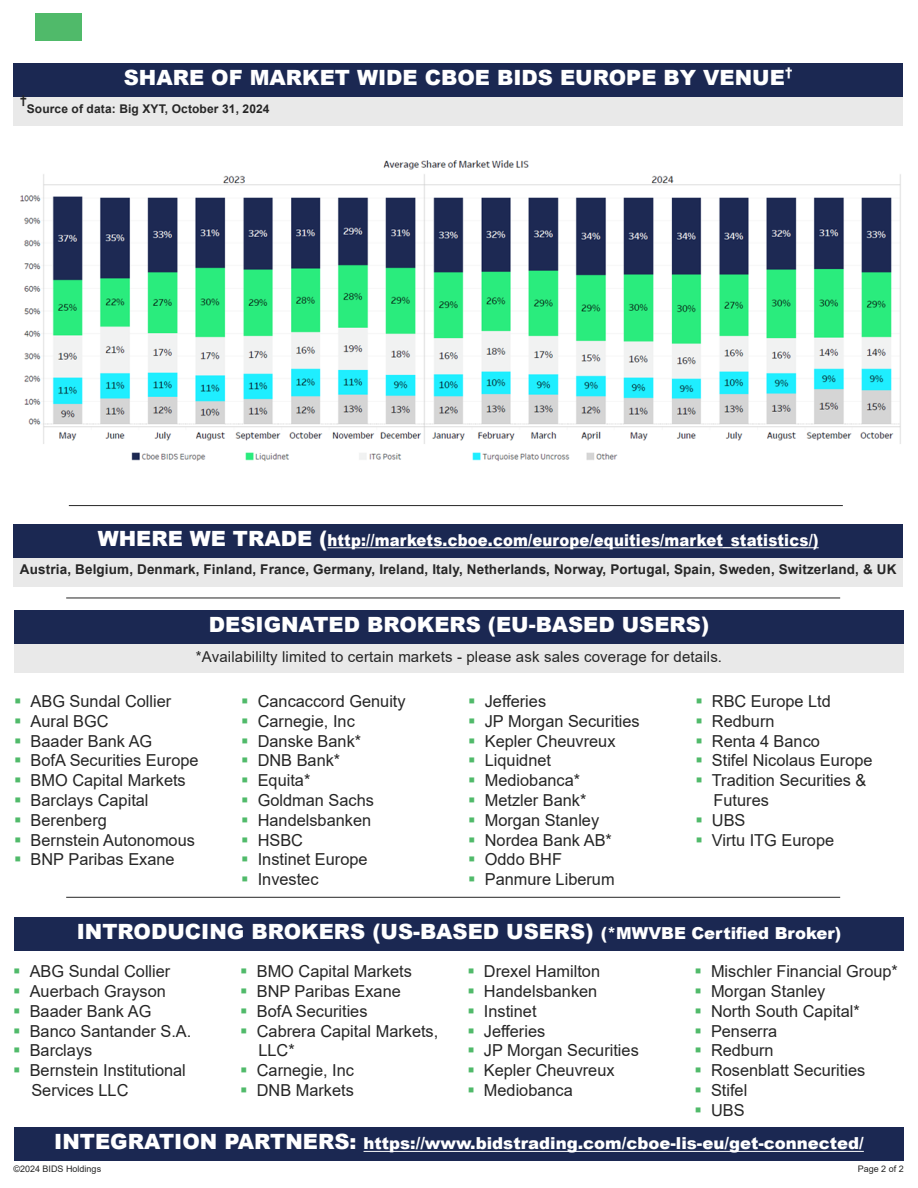
<style>
.page{position:relative;width:918px;height:1188px;background:#fff}
.page>*{position:absolute;margin:0;border:0;box-sizing:border-box;transform-origin:0 0}
.t1{font:900 21px "Arial";color:#fff}
.t2{font:16.5px/19.8px "Arial";color:#262626}
.t3{font:900 16.5px "Arial";letter-spacing:.01em;color:#fff}
.t4{font:900 16.5px "Arial";letter-spacing:.01em;color:#fff;scale:.9 1}
.t5{font:15px "Arial";letter-spacing:.01em;color:#262626}
.t6{font:700 13.5px "Arial";letter-spacing:.01em;color:#262626}
.t7{font:700 12px "Arial";letter-spacing:.01em;color:#262626}
.t8{font:9px "Arial";color:#262626}
.s1{font-size:21px}
.s2{font-size:16.5px}
</style>
<div class="page">
<div style="left:36px;top:14px;width:46px;height:27px;background:#50ba6a"></div>
<div style="left:13px;top:63px;width:890px;height:34px;background:#1b2852"></div>
<div style="left:13px;top:97px;width:890px;height:29px;background:#e9e9e9"></div>
<img style="left:20px;top:160px;width:881px;height:301px">
<hr style="left:66px;top:598px;width:774px;height:1px;background:#262626">
<hr style="left:66px;top:897px;width:774px;height:1px;background:#262626">
<hr style="left:69px;top:505px;width:774px;height:1px;background:#262626">
<div style="left:13px;top:524px;width:890px;height:34px;background:#1b2852"></div>
<div style="left:13px;top:558px;width:890px;height:28px;background:#e9e9e9"></div>
<hr style="left:328px;top:547px;width:491px;height:1px;background:#fff">
<div style="left:14px;top:610px;width:890px;height:34px;background:#1b2852"></div>
<div style="left:14px;top:644px;width:890px;height:29px;background:#e9e9e9"></div>
<div style="left:14px;top:917px;width:890px;height:34px;background:#1b2852"></div>
<div style="left:14px;top:1128px;width:890px;height:33px;background:#1b2852"></div>
<hr style="left:364px;top:1151px;width:500px;height:1px;background:#fff">
<p class="t1" style="left:124px;top:62px;width:671px">SHARE OF MARKET WIDE CBOE BIDS EUROPE BY VENUE<sup>†</sup></p>
<p class="t7" style="left:20px;top:91px;width:8px">†</p>
<p class="t7" style="left:27px;top:100px;width:244px">Source of data: Big XYT, October 31, 2024</p>
<p class="t4" style="left:98px;top:528px;width:803px"><span class="s1">WHERE WE TRADE (</span>http://markets.cboe.com/europe/equities/market_statistics/)</p>
<p class="t6" style="left:20px;top:560px;width:878px">Austria, Belgium, Denmark, Finland, France, Germany, Ireland, Italy, Netherlands, Norway, Portugal, Spain, Sweden, Switzerland, &amp; UK</p>
<p class="t1" style="left:209px;top:609px;width:502px">DESIGNATED BROKERS (EU-BASED USERS)</p>
<p class="t5" style="left:196px;top:646px;width:528px">*Availabililty limited to certain markets - please ask sales coverage for details.</p>
<p class="t2" style="left:31px;top:691px;width:142px">ABG Sundal Collier</p>
<p class="t2" style="left:31px;top:711px;width:80px">Aural BGC</p>
<p class="t2" style="left:31px;top:731px;width:123px">Baader Bank AG</p>
<p class="t2" style="left:31px;top:751px;width:169px">BofA Securities Europe</p>
<p class="t2" style="left:31px;top:770px;width:157px">BMO Capital Markets</p>
<p class="t2" style="left:31px;top:790px;width:120px">Barclays Capital</p>
<p class="t2" style="left:31px;top:810px;width:78px">Berenberg</p>
<p class="t2" style="left:31px;top:830px;width:166px">Bernstein Autonomous</p>
<p class="t2" style="left:31px;top:850px;width:146px">BNP Paribas Exane</p>
<p class="t2" style="left:258px;top:691px;width:149px">Cancaccord Genuity</p>
<p class="t2" style="left:258px;top:711px;width:99px">Carnegie, Inc</p>
<p class="t2" style="left:258px;top:731px;width:105px">Danske Bank*</p>
<p class="t2" style="left:258px;top:751px;width:84px">DNB Bank*</p>
<p class="t2" style="left:258px;top:770px;width:54px">Equita*</p>
<p class="t2" style="left:258px;top:790px;width:118px">Goldman Sachs</p>
<p class="t2" style="left:258px;top:810px;width:115px">Handelsbanken</p>
<p class="t2" style="left:258px;top:830px;width:47px">HSBC</p>
<p class="t2" style="left:258px;top:850px;width:111px">Instinet Europe</p>
<p class="t2" style="left:258px;top:869px;width:62px">Investec</p>
<p class="t2" style="left:485px;top:691px;width:63px">Jefferies</p>
<p class="t2" style="left:485px;top:711px;width:156px">JP Morgan Securities</p>
<p class="t2" style="left:485px;top:731px;width:132px">Kepler Cheuvreux</p>
<p class="t2" style="left:485px;top:751px;width:68px">Liquidnet</p>
<p class="t2" style="left:485px;top:770px;width:97px">Mediobanca*</p>
<p class="t2" style="left:485px;top:790px;width:103px">Metzler Bank*</p>
<p class="t2" style="left:485px;top:810px;width:116px">Morgan Stanley</p>
<p class="t2" style="left:485px;top:830px;width:129px">Nordea Bank AB*</p>
<p class="t2" style="left:485px;top:850px;width:79px">Oddo BHF</p>
<p class="t2" style="left:485px;top:869px;width:131px">Panmure Liberum</p>
<p class="t2" style="left:712px;top:691px;width:120px">RBC Europe Ltd</p>
<p class="t2" style="left:712px;top:711px;width:64px">Redburn</p>
<p class="t2" style="left:712px;top:731px;width:110px">Renta 4 Banco</p>
<p class="t2" style="left:712px;top:751px;width:162px">Stifel Nicolaus Europe</p>
<p class="t2" style="left:712px;top:770px;width:156px">Tradition Securities &amp;<br>Futures</p>
<p class="t2" style="left:712px;top:810px;width:35px">UBS</p>
<p class="t2" style="left:712px;top:830px;width:124px">Virtu ITG Europe</p>
<p class="t1" style="left:77px;top:916px;width:766px">INTRODUCING BROKERS (US-BASED USERS) <span class="s2">(*MWVBE Certified Broker)</span></p>
<p class="t2" style="left:30px;top:961px;width:142px">ABG Sundal Collier</p>
<p class="t2" style="left:30px;top:981px;width:138px">Auerbach Grayson</p>
<p class="t2" style="left:30px;top:1001px;width:123px">Baader Bank AG</p>
<p class="t2" style="left:30px;top:1021px;width:163px">Banco Santander S.A.</p>
<p class="t2" style="left:30px;top:1041px;width:64px">Barclays</p>
<p class="t2" style="left:30px;top:1060px;width:158px">Bernstein Institutional<br>Services LLC</p>
<p class="t2" style="left:257px;top:961px;width:157px">BMO Capital Markets</p>
<p class="t2" style="left:257px;top:981px;width:146px">BNP Paribas Exane</p>
<p class="t2" style="left:257px;top:1001px;width:112px">BofA Securities</p>
<p class="t2" style="left:257px;top:1021px;width:183px">Cabrera Capital Markets,<br>LLC*</p>
<p class="t2" style="left:257px;top:1060px;width:99px">Carnegie, Inc</p>
<p class="t2" style="left:257px;top:1080px;width:99px">DNB Markets</p>
<p class="t2" style="left:484px;top:961px;width:118px">Drexel Hamilton</p>
<p class="t2" style="left:484px;top:981px;width:115px">Handelsbanken</p>
<p class="t2" style="left:484px;top:1001px;width:54px">Instinet</p>
<p class="t2" style="left:484px;top:1021px;width:63px">Jefferies</p>
<p class="t2" style="left:484px;top:1041px;width:156px">JP Morgan Securities</p>
<p class="t2" style="left:484px;top:1060px;width:132px">Kepler Cheuvreux</p>
<p class="t2" style="left:484px;top:1080px;width:90px">Mediobanca</p>
<p class="t2" style="left:711px;top:961px;width:188px">Mischler Financial Group*</p>
<p class="t2" style="left:711px;top:981px;width:116px">Morgan Stanley</p>
<p class="t2" style="left:711px;top:1001px;width:150px">North South Capital*</p>
<p class="t2" style="left:711px;top:1021px;width:68px">Penserra</p>
<p class="t2" style="left:711px;top:1041px;width:64px">Redburn</p>
<p class="t2" style="left:711px;top:1060px;width:156px">Rosenblatt Securities</p>
<p class="t2" style="left:711px;top:1080px;width:38px">Stifel</p>
<p class="t2" style="left:711px;top:1100px;width:35px">UBS</p>
<p class="t3" style="left:54px;top:1131px;width:811px"><span class="s1">INTEGRATION PARTNERS:</span> https://www.bidstrading.com/cboe-lis-eu/get-connected/</p>
<p class="t8" style="left:14px;top:1163px;width:89px">©2024 BIDS Holdings</p>
<p class="t8" style="left:858px;top:1163px;width:48px">Page 2 of 2</p>
</div>
